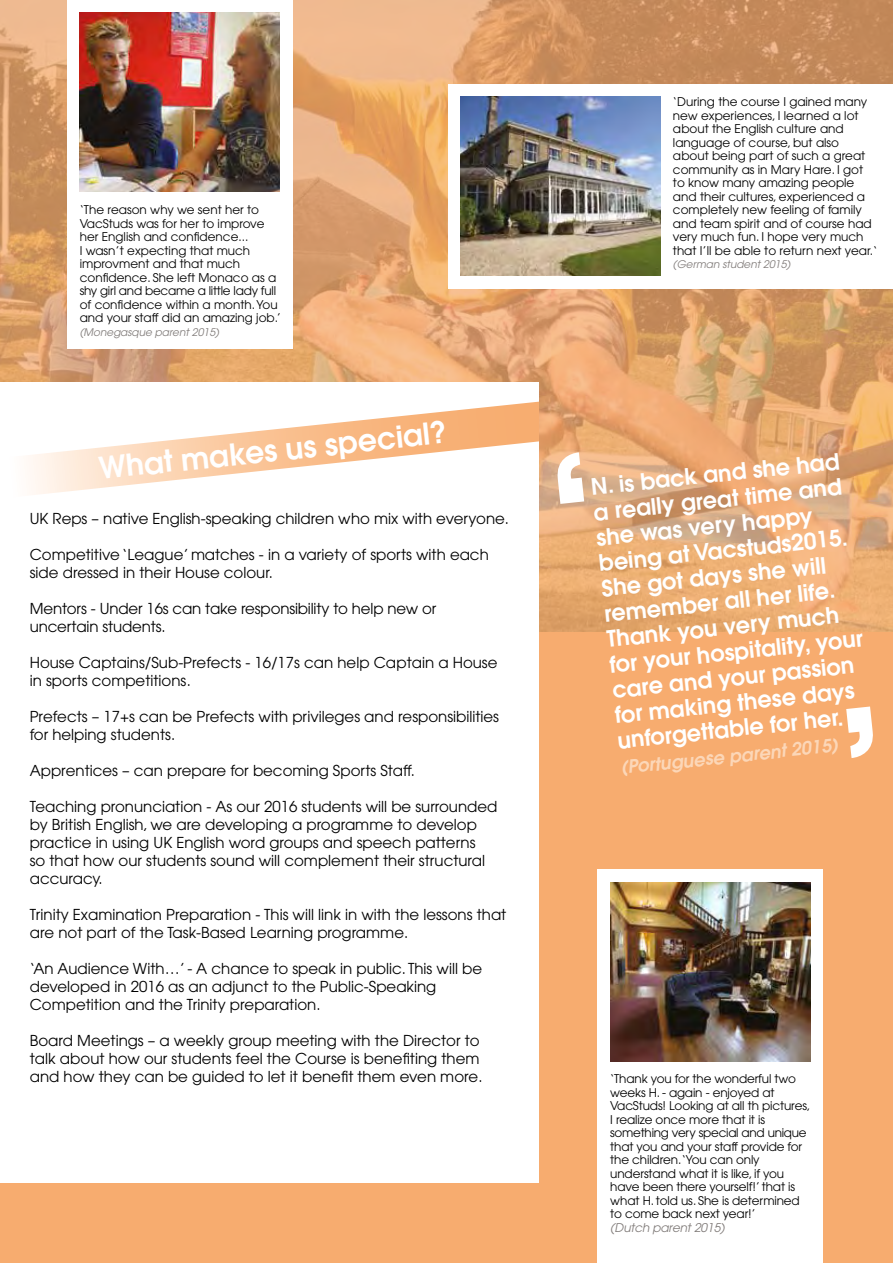
<style>
.page{position:relative;width:893px;height:1263px;background:#f7ac6f}
.page>*{position:absolute;margin:0;border:0;box-sizing:border-box;transform-origin:0 0}
.t1{font:600 30px "Avant Garde";color:#fff}
.t2{font:600 22.5px/25.5px "Avant Garde";color:#fff}
.t3{font:italic 600 18px "Avant Garde";color:#fcd7b8}
.t4{font:15px/18px "Avant Garde";color:#000}
.t5{font:12px/13.5px "Avant Garde";color:#000}
.t6{font:italic 12px "Avant Garde";letter-spacing:-.01em;color:#807b79}
.t7{font:italic 10.5px "Avant Garde";color:#807b79}
</style>
<div class="page">
<img style="left:0;top:0;width:893px;height:631px">
<div style="left:448px;top:84px;width:445px;height:204px;background:#fff"></div>
<img style="left:461px;top:97px;width:200px;height:178px">
<div style="left:0;top:382px;width:539px;height:800px;background:#fff"></div>
<svg style="left:28px;top:402px;width:511px;height:93px"></svg>
<div style="left:67px;top:0;width:225px;height:349px;background:#fff"></div>
<img style="left:80px;top:13px;width:200px;height:178px">
<div style="left:597px;top:870px;width:226px;height:393px;background:#fff"></div>
<img style="left:610px;top:882px;width:200px;height:179px">
<svg style="left:556px;top:452px;width:28px;height:52px"></svg>
<svg style="left:846px;top:706px;width:27px;height:52px"></svg>
<p class="t5" style="left:80px;top:203px;width:203px">‘The reason why we sent her to<br>VacStuds was for her to improve her English and confidence...<br>I wasn’t expecting that much improvment and that much confidence. She left Monaco as a shy girl and became a little lady full of confidence within a month. You and your staff did an amazing job.’</p>
<p class="t7" style="left:80px;top:326px;width:141px">(Monegasque parent 2015)</p>
<h1 class="t1" style="left:97px;top:449px;width:351px;rotate:-6deg">What makes us special?</h1>
<p class="t4" style="left:30px;top:509px;width:481px">UK Reps – native English-speaking children who mix with everyone.</p>
<p class="t4" style="left:30px;top:545px;width:461px">Competitive ‘League’ matches - in a variety of sports with each side dressed in their House colour.</p>
<p class="t4" style="left:30px;top:599px;width:408px">Mentors - Under 16s can take responsibility to help new or uncertain students.</p>
<p class="t4" style="left:30px;top:653px;width:469px">House Captains/Sub-Prefects - 16/17s can help Captain a House in sports competitions.</p>
<p class="t4" style="left:30px;top:707px;width:471px">Prefects – 17+s can be Prefects with privileges and responsibilities for helping students.</p>
<p class="t4" style="left:30px;top:761px;width:387px">Apprentices – can prepare for becoming Sports Staff.</p>
<p class="t4" style="left:30px;top:797px;width:469px">Teaching pronunciation - As our 2016 students will be surrounded by British English, we are developing a programme to develop practice in using UK English word groups and speech patterns<br>so that how our students sound will complement their structural accuracy.</p>
<p class="t4" style="left:30px;top:905px;width:478px">Trinity Examination Preparation - This will link in with the lessons that are not part of the Task-Based Learning programme.</p>
<p class="t4" style="left:30px;top:959px;width:454px">‘An Audience With…’ - A chance to speak in public. This will be developed in 2016 as an adjunct to the Public-Speaking<br>Competition and the Trinity preparation.</p>
<p class="t4" style="left:30px;top:1031px;width:454px">Board Meetings – a weekly group meeting with the Director to talk about how our students feel the Course is benefiting them and how they can be guided to let it benefit them even more.</p>
<p class="t5" style="left:673px;top:95px;width:206px">‘During the course I gained many new experiences, I learned a lot about the English culture and language of course, but also about being part of such a great community as in Mary Hare. I got to know many amazing people and their cultures, experienced a completely new feeling of family and team spirit and of course had very much fun. I hope very much that I’ll be able to return next year.‘</p>
<p class="t7" style="left:673px;top:258px;width:119px">(German student 2015)</p>
<p class="t2" style="left:590px;top:474px;width:256px;rotate:-6deg">N. is back and she had a really great time and she was very happy being at Vacstuds2015.<br>She got days she will remember all her life.<br>Thank you very much for your hospitality, your care and your passion for making these days unforgettable for her.</p>
<p class="t3" style="left:619px;top:756px;width:220px;rotate:-6deg">(Portuguese parent 2015)</p>
<p class="t5" style="left:610px;top:1072px;width:202px">‘Thank you for the wonderful two weeks H. - again - enjoyed at<br>VacStuds! Looking at all th pictures,<br>I realize once more that it is something very special and unique that you and your staff provide for the children.‘You can only understand what it is like, if you have been there yourself!’ that is what H. told us. She is determined to come back next year!’</p>
<p class="t6" style="left:610px;top:1220px;width:116px">(Dutch parent 2015)</p>
</div>
